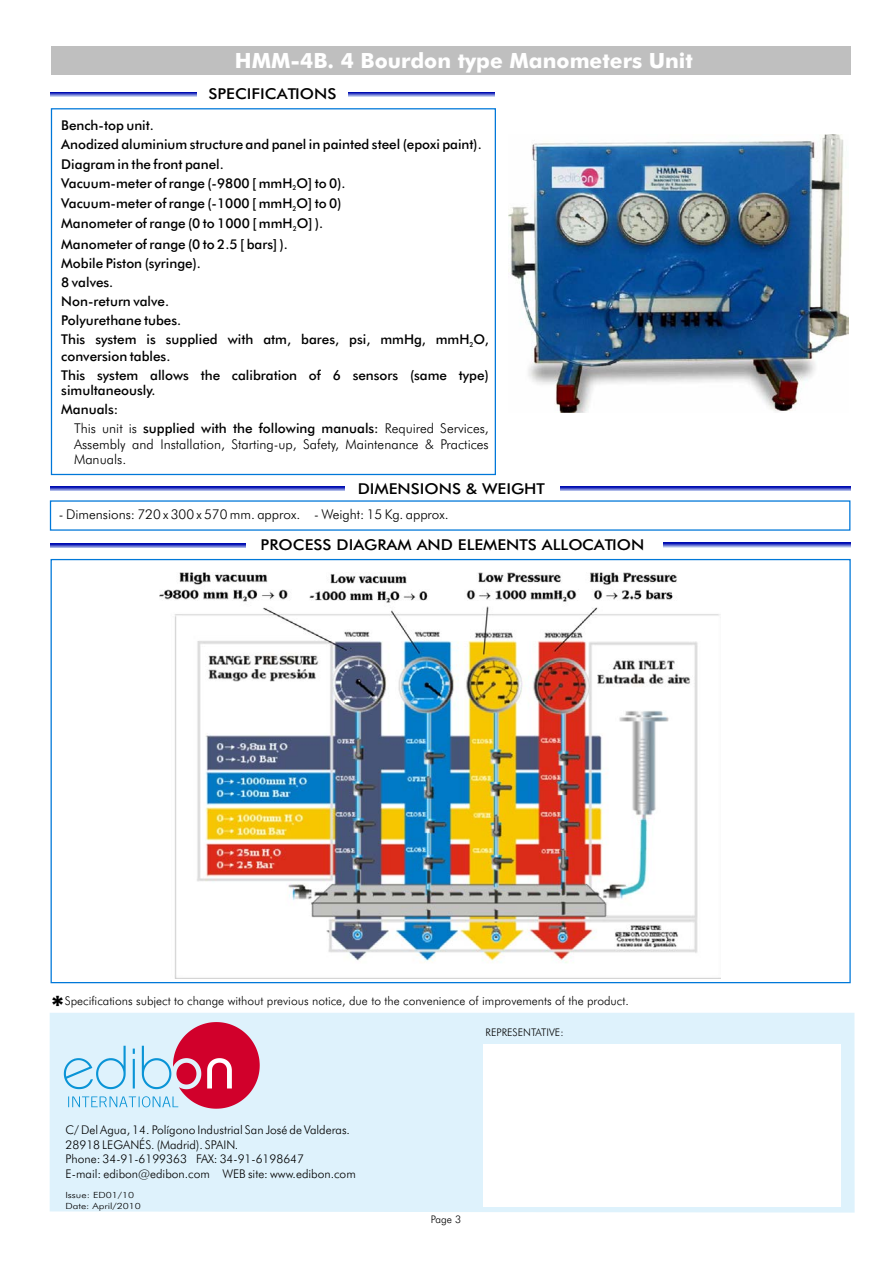
<style>
.page{position:relative;width:893px;height:1263px;background:#fff}
.page>*{position:absolute;margin:0;border:0;box-sizing:border-box;transform-origin:0 0}
.t1{font:700 28.2px "Futura Md BT";color:#000}
.t2{font:700 21px "Futura Md BT";color:#fff}
.t3{font:15px "Futura Md BT";color:#000;scale:1.1 1}
.t4{font:13.5px/19px "Futura Md BT";color:#000}
.t5{font:13.5px/15.5px "Futura Lt BT";color:#000}
.t6{font:12px/14.4px "Futura Lt BT";color:#000}
.t7{font:10.5px "Futura Lt BT";color:#000}
.t8{font:8.55px/10.2px "Futura Lt BT";color:#000;scale:1.23 1}
.t9{font:6.75px "Futura Md BT";color:#000}
.s1{font-family:"Futura Lt BT"}
</style>
<div class="page">
<div style="left:51px;top:46px;width:799px;height:28px;background:#bfbfbf"></div>
<svg style="left:49px;top:108px;width:802px;height:423px"></svg>
<svg style="left:50px;top:92px;width:146px;height:4px"></svg>
<svg style="left:51px;top:487px;width:293px;height:4px"></svg>
<svg style="left:561px;top:487px;width:289px;height:4px"></svg>
<svg style="left:348px;top:92px;width:146px;height:4px"></svg>
<svg style="left:50px;top:544px;width:195px;height:4px"></svg>
<svg style="left:663px;top:543px;width:187px;height:4px"></svg>
<img style="left:159px;top:572px;width:561px;height:407px">
<img style="left:508px;top:135px;width:340px;height:278px">
<div style="left:50px;top:1013px;width:804px;height:200px;background:#def2fc"></div>
<div style="left:483px;top:1044px;width:357px;height:163px;background:#fff"></div>
<svg style="left:64px;top:1022px;width:196px;height:87px;background:#cca2b9"></svg>
<h2 class="t2" style="left:235px;top:52px;width:459px">HMM-4B. 4 Bourdon type Manometers Unit</h2>
<p class="t3" style="left:208px;top:88px;width:118px">SPECIFICATIONS</p>
<p class="t4" style="left:61px;top:117px;width:422px">Bench-top unit.<br>Anodized aluminium structure and panel in painted steel (epoxi paint).<br>Diagram in the front panel.</p>
<p class="t4" style="left:61px;top:175px;width:286px">Vacuum-meter of range (-9800 [ mmH O] to 0).</p>
<p class="t9" style="left:292px;top:185px;width:6px">2</p>
<p class="t4" style="left:61px;top:195px;width:282px">Vacuum-meter of range (-1000 [ mmH O] to 0)</p>
<p class="t9" style="left:292px;top:206px;width:6px">2</p>
<p class="t4" style="left:61px;top:215px;width:263px">Manometer of range (0 to 1000 [ mmH O] ).</p>
<p class="t9" style="left:293px;top:226px;width:6px">2</p>
<p class="t4" style="left:61px;top:236px;width:228px">Manometer of range (0 to 2.5 [ bars] ).<br>Mobile Piston (syringe).<br>8 valves.</p>
<p class="t4" style="left:61px;top:293px;width:121px">Non-return valve.<br>Polyurethane tubes.</p>
<p class="t4" style="left:61px;top:331px;width:429px">This system is supplied with atm, bares, psi, mmHg, mmH O,</p>
<p class="t9" style="left:469px;top:342px;width:6px">2</p>
<p class="t4" style="left:61px;top:348px;width:429px">conversion tables.<br>This system allows the calibration of 6 sensors (same type)</p>
<p class="t4" style="left:61px;top:382px;width:96px">simultaneously.</p>
<p class="t4" style="left:74px;top:401px;width:416px;text-indent:-13px">Manuals:<br><span class="s1">This unit is</span> supplied with the following manuals: <span class="s1">Required Services,</span></p>
<p class="t5" style="left:74px;top:437px;width:416px">Assembly and Installation, Starting-up, Safety, Maintenance &amp; Practices<br>Manuals.</p>
<p class="t3" style="left:357px;top:483px;width:172px">DIMENSIONS &amp; WEIGHT</p>
<p class="t5" style="left:59px;top:508px;width:391px">- Dimensions: 720 x 300 x 570 mm. approx. - Weight: 15 Kg. approx.</p>
<p class="t3" style="left:260px;top:539px;width:350px">PROCESS DIAGRAM AND ELEMENTS ALLOCATION</p>
<h1 class="t1" style="left:50px;top:994px;width:17px">*</h1>
<p class="t6" style="left:65px;top:994px;width:565px">Specifications subject to change without previous notice, due to the convenience of improvements of the product.</p>
<p class="t6" style="left:66px;top:1124px;width:292px">C/ Del Agua, 14. Polígono Industrial San José de Valderas.<br>28918 LEGANÉS. (Madrid). SPAIN.<br>Phone: 34-91-6199363 FAX: 34-91-6198647<br>E-mail: edibon@edibon.com WEB site: www.edibon.com</p>
<p class="t8" style="left:65px;top:1191px;width:63px">Issue: ED01/10<br>Date: April/2010</p>
<p class="t7" style="left:485px;top:1028px;width:80px">REPRESENTATIVE:</p>
<p class="t7" style="left:431px;top:1215px;width:32px">Page 3</p>
</div>
